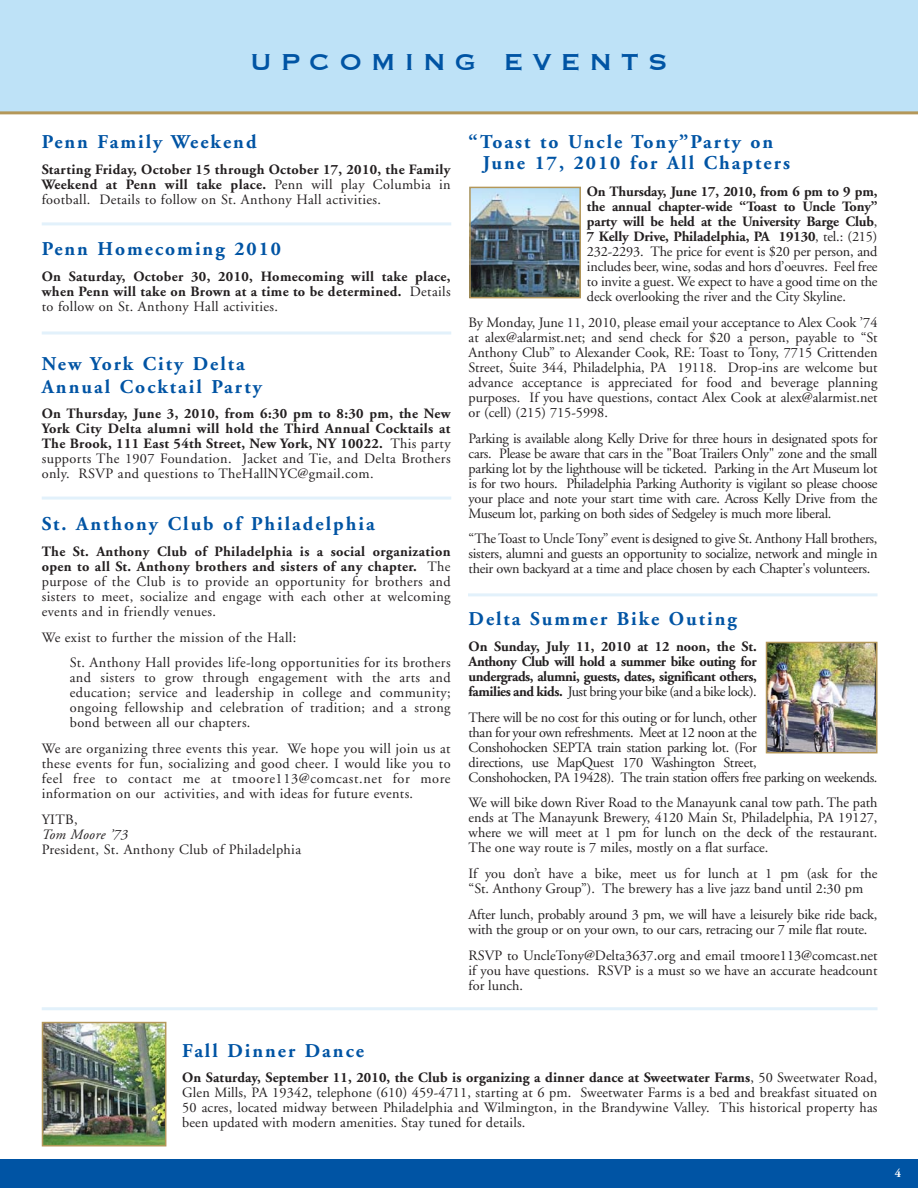
<style>
.page{position:relative;width:918px;height:1188px;background:#fff}
.page>*{position:absolute;margin:0;border:0;box-sizing:border-box;transform-origin:0 0}
.t1{font:30px "Copperplate";letter-spacing:.285em;color:#0054a4}
.t2{font:700 19.5px/22.5px "Adobe Garamond";letter-spacing:.105em;color:#0054a4}
.t3{font:14.25px/15px "Adobe Garamond";color:#231f20;text-align:justify}
.t4{font:700 14.25px/15px "Adobe Garamond";letter-spacing:.025em;color:#231f20;text-align:justify}
.t5{font:14.25px/15px "Adobe Garamond";letter-spacing:-.025em;color:#231f20}
.t6{font:14.25px/25.8px "Adobe Garamond";letter-spacing:.025em;color:#231f20}
.t7{font:italic 14.25px "Adobe Garamond";letter-spacing:.025em;color:#231f20}
.t8{font:700 12px "Adobe Garamond";color:#fff}
.s1{font-weight:400}
.s2{font-weight:700}
</style>
<div class="page">
<div style="left:0;top:0;width:918px;height:112px;background:#bee2f7"></div>
<img style="left:45px;top:1025px;width:118px;height:119px">
<div style="left:42px;top:1022px;width:124px;height:125px;border:2px solid #b49759"></div>
<div style="left:0;top:1159px;width:918px;height:29px;background:#0054a4"></div>
<img style="left:472px;top:190px;width:106px;height:105px">
<div style="left:469px;top:187px;width:112px;height:111px;border:2px solid #b49759"></div>
<img style="left:769px;top:645px;width:106px;height:105px">
<div style="left:766px;top:642px;width:112px;height:111px;border:2px solid #b49759"></div>
<hr style="left:42px;top:1007px;width:835px;height:3px;background:#e2f1fb">
<hr style="left:42px;top:222px;width:409px;height:3px;background:#e2f1fb">
<hr style="left:42px;top:332px;width:409px;height:2px;background:#e2f1fb">
<hr style="left:42px;top:497px;width:409px;height:3px;background:#e2f1fb">
<hr style="left:468px;top:593px;width:410px;height:3px;background:#e2f1fb">
<hr style="left:0;top:111px;width:918px;height:3px;background:#b49759">
<h1 class="t1" style="left:250px;top:47px;width:419px">UPCOMING EVENTS</h1>
<h2 class="t2" style="left:42px;top:132px;width:216px">Penn Family Weekend</h2>
<p class="t4" style="left:42px;top:163px;width:410px">Starting Friday, October 15 through October 17, 2010, the Family Weekend at Penn will take place. <span class="s1">Penn will play Columbia in football. Details to follow on St. Anthony Hall activities.</span></p>
<h2 class="t2" style="left:42px;top:240px;width:241px">Penn Homecoming 2010</h2>
<p class="t4" style="left:42px;top:270px;width:410px">On Saturday, October 30, 2010, Homecoming will take place, when Penn will take on Brown at a time to be determined. <span class="s1">Details to follow on St. Anthony Hall activities.</span></p>
<h2 class="t2" style="left:42px;top:354px;width:222px">New York City Delta<br>Annual Cocktail Party</h2>
<p class="t4" style="left:42px;top:408px;width:410px">On Thursday, June 3, 2010, from 6:30 pm to 8:30 pm, the New York City Delta alumni will hold the Third Annual Cocktails at The Brook, 111 East 54th Street, New York, NY 10022. <span class="s1">This party supports The 1907 Foundation. Jacket and Tie, and Delta Brothers only. RSVP and questions to TheHallNYC@gmail.com.</span></p>
<h2 class="t2" style="left:42px;top:514px;width:334px">St. Anthony Club of Philadelphia</h2>
<p class="t3" style="left:42px;top:545px;width:410px"><span class="s2">The St. Anthony Club of Philadelphia is a social organization open to all St. Anthony brothers and sisters of any chapter.</span> The purpose of the Club is to provide an opportunity for brothers and sisters to meet, socialize and engage with each other at welcoming events and in friendly venues.</p>
<p class="t6" style="left:70px;top:625px;width:382px;text-indent:-28px">We exist to further the mission of the Hall:<br>St. Anthony Hall provides life-long opportunities for its brothers</p>
<p class="t3" style="left:70px;top:672px;width:382px">and sisters to grow through engagement with the arts and education; service and leadership in college and community; ongoing fellowship and celebration of tradition; and a strong bond between all our chapters.</p>
<p class="t3" style="left:42px;top:742px;width:410px">We are organizing three events this year. We hope you will join us at these events for fun, socializing and good cheer. I would like you to feel free to contact me at tmoore113@comcast.net for more information on our activities, and with ideas for future events.</p>
<p class="t3" style="left:42px;top:813px;width:38px">YITB,</p>
<p class="t7" style="left:42px;top:829px;width:88px">Tom Moore ’73</p>
<p class="t6" style="left:42px;top:838px;width:261px">President, St. Anthony Club of Philadelphia</p>
<h2 class="t2" style="left:483px;top:133px;width:309px;line-height:21px;text-indent:-14px">“Toast to Uncle Tony”Party on<br>June 17, 2010 for All Chapters</h2>
<p class="t3" style="left:587px;top:185px;width:292px"><span class="s2">On Thursday, June 17, 2010, from 6 pm to 9 pm, the annual chapter-wide “Toast to Uncle Tony” party will be held at the University Barge Club</span>, <span class="s2">7 Kelly Drive, Philadelphia, PA 19130</span>, tel.: (215)<br>232-2293. The price for event is $20 per person, and includes beer, wine, sodas and hors d’oeuvres. Feel free to invite a guest. We expect to have a good time on the deck overlooking the river and the City Skyline.</p>
<p class="t3" style="left:469px;top:316px;width:410px">By Monday, June 11, 2010, please email your acceptance to Alex Cook ’74 at alex@alarmist.net; and send check for $20 a person, payable to “St Anthony Club” to Alexander Cook, RE: Toast to Tony, 7715 Crittenden Street, Suite 344, Philadelphia, PA 19118. Drop-ins are welcome but advance acceptance is appreciated for food and beverage planning purposes. If you have questions, contact Alex Cook at alex@alarmist.net or (cell) (215) 715-5998.</p>
<p class="t3" style="left:469px;top:432px;width:410px">Parking is available along Kelly Drive for three hours in designated spots for cars. Please be aware that cars in the "Boat Trailers Only" zone and the small parking lot by the lighthouse will be ticketed. Parking in the Art Museum lot is for two hours. Philadelphia Parking Authority is vigilant so please choose your place and note your start time with care. Across Kelly Drive from the Museum lot, parking on both sides of Sedgeley is much more liberal.</p>
<p class="t3" style="left:469px;top:533px;width:410px">“The Toast to Uncle Tony” event is designed to give St. Anthony Hall brothers, sisters, alumni and guests an opportunity to socialize, network and mingle in their own backyard at a time and place chosen by each Chapter's volunteers.</p>
<h2 class="t2" style="left:469px;top:609px;width:270px">Delta Summer Bike Outing</h2>
<p class="t4" style="left:469px;top:640px;width:290px">On Sunday, July 11, 2010 at 12 noon, the St.<br>Anthony Club will hold a summer bike outing for undergrads, alumni, guests, dates, significant others, families and kids. <span class="s1">Just bring your bike (and a bike lock).</span></p>
<p class="t5" style="left:469px;top:711px;width:410px">There will be no cost for this outing or for lunch, other<br>than for your own refreshments. Meet at 12 noon at the<br>Conshohocken SEPTA train station parking lot. (For<br>directions, use MapQuest 170 Washington Street,<br>Conshohocken, PA 19428). The train station offers free parking on weekends.</p>
<p class="t3" style="left:469px;top:797px;width:410px">We will bike down River Road to the Manayunk canal tow path. The path ends at The Manayunk Brewery, 4120 Main St, Philadelphia, PA 19127, where we will meet at 1 pm for lunch on the deck of the restaurant.<br>The one way route is 7 miles, mostly on a flat surface.</p>
<p class="t3" style="left:469px;top:868px;width:410px">If you don’t have a bike, meet us for lunch at 1 pm (ask for the “St. Anthony Group”). The brewery has a live jazz band until 2:30 pm</p>
<p class="t3" style="left:469px;top:908px;width:410px">After lunch, probably around 3 pm, we will have a leisurely bike ride back, with the group or on your own, to our cars, retracing our 7 mile flat route.</p>
<p class="t3" style="left:469px;top:949px;width:410px">RSVP to UncleTony@Delta3637.org and email tmoore113@comcast.net if you have questions. RSVP is a must so we have an accurate headcount for lunch.</p>
<h2 class="t2" style="left:182px;top:1042px;width:183px">Fall Dinner Dance</h2>
<p class="t3" style="left:182px;top:1071px;width:697px"><span class="s2">On Saturday, September 11, 2010, the Club is organizing a dinner dance at Sweetwater Farms</span>, 50 Sweetwater Road, Glen Mills, PA 19342, telephone (610) 459-4711, starting at 6 pm. Sweetwater Farms is a bed and breakfast situated on 50 acres, located midway between Philadelphia and Wilmington, in the Brandywine Valley. This historical property has been updated with modern amenities. Stay tuned for details.</p>
<p class="t8" style="left:895px;top:1169px;width:8px">4</p>
</div>
